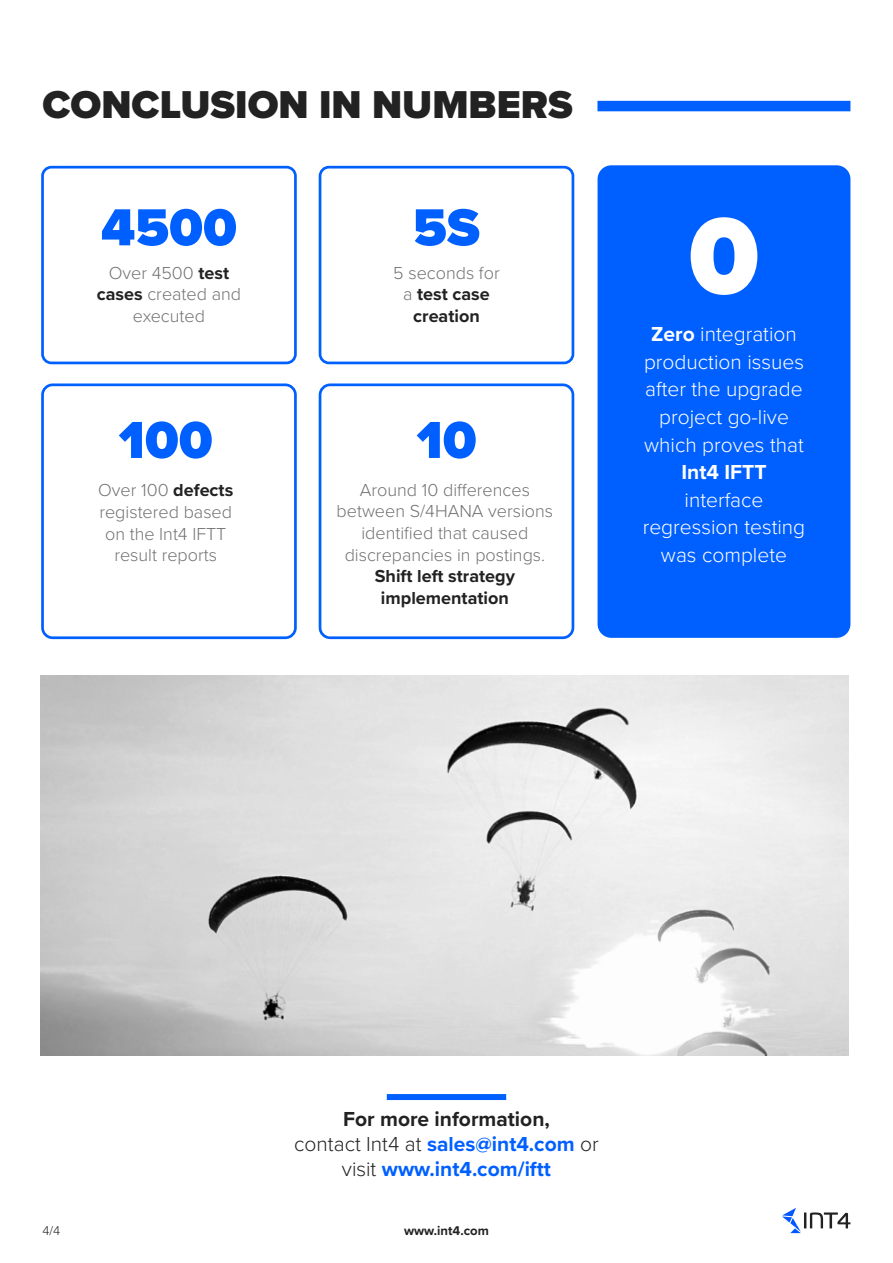
<style>
.page{position:relative;width:893px;height:1263px;background:#fff}
.page>*{position:absolute;margin:0;border:0;box-sizing:border-box;transform-origin:0 0}
.t1{font:900 112.65px "Proxima Nova";color:#fff}
.t2{font:900 54px "Proxima Nova";color:#0060ff}
.t3{font:900 40.2px "Proxima Nova";color:#222}
.t4{font:300 21px/27.6px "Proxima Nova";color:#fff;text-align:center}
.t5{font:700 21px/25.2px "Proxima Nova";color:#0060ff;text-align:center}
.t6{font:300 18px/21.6px "Proxima Nova";color:#727272;text-align:center}
.t7{font:700 18px/21.6px "Proxima Nova";color:#222;text-align:center}
.t8{font:700 13.05px "Proxima Nova";color:#222}
.t9{font:300 13.05px "Proxima Nova";color:#222}
.s1{font-weight:700;color:#222}
.s2{font-weight:300;color:#727272}
.s3{font-weight:700}
.s4{color:#222}
.s5{font-weight:300;color:#222}
</style>
<div class="page">
<div style="left:597px;top:101px;width:253px;height:10px;background:#0060ff"></div>
<div style="left:319px;top:166px;width:255px;height:198px;border:3px solid #0060ff;border-radius:9px"></div>
<div style="left:41px;top:166px;width:256px;height:198px;border:3px solid #0060ff;border-radius:9px"></div>
<div style="left:41px;top:383px;width:256px;height:256px;border:3px solid #0060ff;border-radius:10px"></div>
<div style="left:319px;top:383px;width:255px;height:256px;border:3px solid #0060ff;border-radius:10px"></div>
<div style="left:598px;top:165px;width:252px;height:473px;background:#0060ff;border-radius:14px"></div>
<img style="left:41px;top:676px;width:808px;height:379px">
<div style="left:387px;top:1094px;width:119px;height:6px;background:#0060ff"></div>
<svg style="left:782px;top:1208px;width:68px;height:25px"></svg>
<p class="t3" style="left:43px;top:74px;width:532px">CONCLUSION IN NUMBERS</p>
<p class="t2" style="left:101px;top:187px;width:137px">4500</p>
<p class="t6" style="left:97px;top:261px;width:146px">Over 4500 <span class="s1">test cases</span> created and executed</p>
<p class="t2" style="left:119px;top:400px;width:95px">100</p>
<p class="t6" style="left:98px;top:479px;width:137px">Over 100 <span class="s1">defects </span>registered based on the Int4 IFTT result reports</p>
<p class="t2" style="left:413px;top:187px;width:68px">5S</p>
<p class="t7" style="left:393px;top:261px;width:108px"><span class="s2">5 seconds for a</span> test case creation</p>
<p class="t2" style="left:417px;top:400px;width:61px">10</p>
<p class="t6" style="left:337px;top:478px;width:218px">Around 10 di-erences between S/4HANA versions identified that caused discrepancies in postings.<br><span class="s1">Shift left strategy implementation</span></p>
<p class="t1" style="left:689px;top:172px;width:72px">0</p>
<p class="t4" style="left:643px;top:319px;width:164px"><span class="s3">Zero</span> integration production issues after the upgrade project go-live which proves that<br><span class="s3">Int4 IFTT </span>interface regression testing was complete</p>
<p class="t5" style="left:294px;top:1106px;width:306px"><span class="s4">For more information,<br></span><span class="s5">contact Int4 at</span> sales@int4.com <span class="s5">or visit</span> www.int4.com/iftt</p>
<p class="t9" style="left:43px;top:1221px;width:19px">4/4</p>
<p class="t8" style="left:404px;top:1221px;width:86px">www.int4.com</p>
</div>
